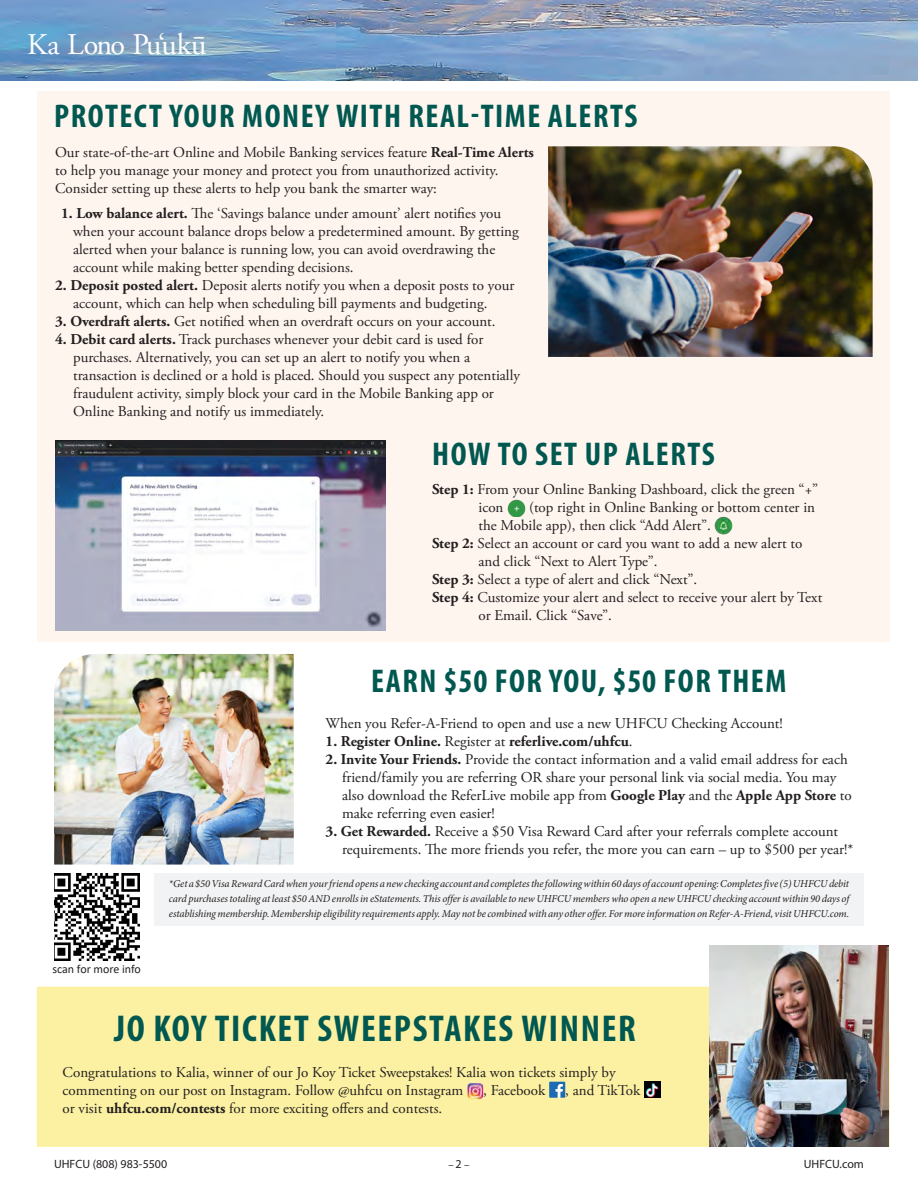
<style>
.page{position:relative;width:918px;height:1188px;background:#fff}
.page>*{position:absolute;margin:0;border:0;box-sizing:border-box;transform-origin:0 0}
.t1{font:700 condensed 37.5px "Myriad Pro";letter-spacing:.045em;color:#005850}
.t2{font:700 condensed 33px "Myriad Pro";letter-spacing:.045em;color:#005850}
.t3{font:30px "Adobe Garamond Pro";color:#fff}
.t4{font:15px/18px "Adobe Garamond Pro";color:#231f20}
.t5{font:700 15px "Adobe Garamond Pro";color:#231f20}
.t6{font:12px "Myriad Pro";color:#231f20}
.t7{font:12px "Calibri";color:#231f20}
.t8{font:italic 10.5px/15px "Minion Pro";letter-spacing:-.005em;color:#231f20;text-align:justify}
.t9{font:10.5px "Myriad Pro";color:#231f20}
.s1{font-weight:700}
.s2{font-weight:400}
.s3{font-size:12px}
</style>
<div class="page">
<img style="left:0;top:0;width:918px;height:81px">
<div style="left:37px;top:987px;width:853px;height:160px;background:#fcf1a2"></div>
<div style="left:154px;top:874px;width:710px;height:52px;background:#f2f3f4"></div>
<div style="left:37px;top:92px;width:853px;height:550px;background:#fef5ef"></div>
<img style="left:467px;top:1083px;width:16px;height:16px">
<svg style="left:549px;top:1082px;width:16px;height:16px"></svg>
<img style="left:644px;top:1082px;width:16px;height:16px">
<img style="left:548px;top:146px;width:325px;height:211px">
<img style="left:55px;top:440px;width:330px;height:191px">
<img style="left:710px;top:946px;width:179px;height:201px">
<img style="left:54px;top:873px;width:86px;height:88px">
<img style="left:54px;top:654px;width:240px;height:211px">
<img style="left:507px;top:499px;width:18px;height:18px">
<img style="left:715px;top:516px;width:18px;height:18px">
<h3 class="t3" style="left:27px;top:26px;width:181px">Ka Lono Pu‘uku–</h3>
<h2 class="t2" style="left:54px;top:97px;width:585px">PROTECT YOUR MONEY WITH REAL-TIME ALERTS</h2>
<p class="t4" style="left:55px;top:143px;width:480px">Our state-of-the-art Online and Mobile Banking services feature <span class="s1">Real-Time Alerts </span>to help you manage your money and protect you from unauthorized activity.<br>Consider setting up these alerts to help you bank the smarter way:</p>
<p class="t4" style="left:73px;top:205px;width:447px;text-indent:-12px"><span class="s1">1. Low balance alert.</span> The ‘Savings balance under amount’ alert notifies you when your account balance drops below a predetermined amount. By getting alerted when your balance is running low, you can avoid overdrawing the account while making better spending decisions.</p>
<p class="t4" style="left:55px;top:277px;width:461px;text-align:center"><span class="s1">2. Deposit posted alert.</span> Deposit alerts notify you when a deposit posts to your account, which can help when scheduling bill payments and budgeting.</p>
<p class="t4" style="left:55px;top:313px;width:442px"><span class="s1">3. Overdraft alerts.</span> Get notified when an overdraft occurs on your account.</p>
<p class="t4" style="left:73px;top:331px;width:448px;text-indent:-18px"><span class="s1">4. Debit card alerts.</span> Track purchases whenever your debit card is used for purchases. Alternatively, you can set up an alert to notify you when a transaction is declined or a hold is placed. Should you suspect any potentially fraudulent activity, simply block your card in the Mobile Banking app or Online Banking and notify us immediately.</p>
<h2 class="t2" style="left:432px;top:436px;width:284px">HOW TO SET UP ALERTS</h2>
<p class="t4" style="left:479px;top:481px;width:341px;text-indent:-46px"><span class="s1">Step 1:</span> From your Online Banking Dashboard, click the green “+” icon</p>
<p class="t4" style="left:529px;top:499px;width:287px">(top right in Online Banking or bottom center in</p>
<p class="t4" style="left:478px;top:517px;width:234px">the Mobile app), then click “Add Alert”.</p>
<p class="t4" style="left:432px;top:535px;width:372px"><span class="s1">Step 2:</span> Select an account or card you want to add a new alert to</p>
<p class="t4" style="left:478px;top:553px;width:181px">and click “Next to Alert Type”.</p>
<p class="t4" style="left:432px;top:571px;width:267px"><span class="s1">Step 3:</span> Select a type of alert and click “Next”.</p>
<p class="t4" style="left:432px;top:589px;width:392px"><span class="s1">Step 4:</span> Customize your alert and select to receive your alert by Text</p>
<p class="t4" style="left:478px;top:607px;width:135px">or Email. Click “Save”.</p>
<h2 class="t2" style="left:371px;top:663px;width:417px">EARN $50 FOR YOU, $50 FOR THEM</h2>
<p class="t4" style="left:326px;top:715px;width:459px">When you Refer-A-Friend to open and use a new UHFCU Checking Account!</p>
<p class="t5" style="left:326px;top:732px;width:309px">1. Register Online. <span class="s2">Register at</span> referlive.com/uhfcu<span class="s2">.</span></p>
<p class="t4" style="left:342px;top:751px;width:511px;text-indent:-17px"><span class="s1">2. Invite Your Friends.</span> Provide the contact information and a valid email address for each friend/family you are referring OR share your personal link via social media. You may also download the ReferLive mobile app from <span class="s1">Google Play</span> and the <span class="s1">Apple App Store</span> to make referring even easier!</p>
<p class="t4" style="left:342px;top:823px;width:513px;text-indent:-17px"><span class="s1">3. Get Rewarded.</span> Receive a $50 Visa Reward Card after your referrals complete account requirements. The more friends you refer, the more you can earn – up to $500 per year!*</p>
<p class="t7" style="left:53px;top:960px;width:90px">scan for more info</p>
<p class="t8" style="left:169px;top:876px;width:682px">*Get a $50 Visa Reward Card when your friend opens a new checking account and completes the following within 60 days of account opening: Completes five (5) UHFCU debit card purchases totaling at least $50 AND enrolls in eStatements. This offer is available to new UHFCU members who open a new UHFCU checking account within 90 days of establishing membership. Membership eligibility requirements apply. May not be combined with any other offer. For more information on Refer-A-Friend, visit UHFCU.com.</p>
<h1 class="t1" style="left:114px;top:1008px;width:523px">JO KOY TICKET SWEEPSTAKES WINNER</h1>
<p class="t4" style="left:63px;top:1064px;width:554px">Congratulations to Kalia, winner of our Jo Koy Ticket Sweepstakes! Kalia won tickets simply by commenting on our post on Instagram. Follow @uhfcu on Instagram</p>
<p class="t4" style="left:483px;top:1082px;width:64px">, Facebook</p>
<p class="t4" style="left:565px;top:1082px;width:77px">, and TikTok</p>
<p class="t4" style="left:63px;top:1100px;width:381px">or visit <span class="s1">uhfcu.com/contests</span> for more exciting offers and contests.</p>
<p class="t6" style="left:54px;top:1157px;width:115px">UHFCU (808) 983-5500</p>
<p class="t9" style="left:448px;top:1158px;width:23px">– <span class="s3">2</span> –</p>
<p class="t6" style="left:804px;top:1157px;width:62px">UHFCU.com</p>
</div>
